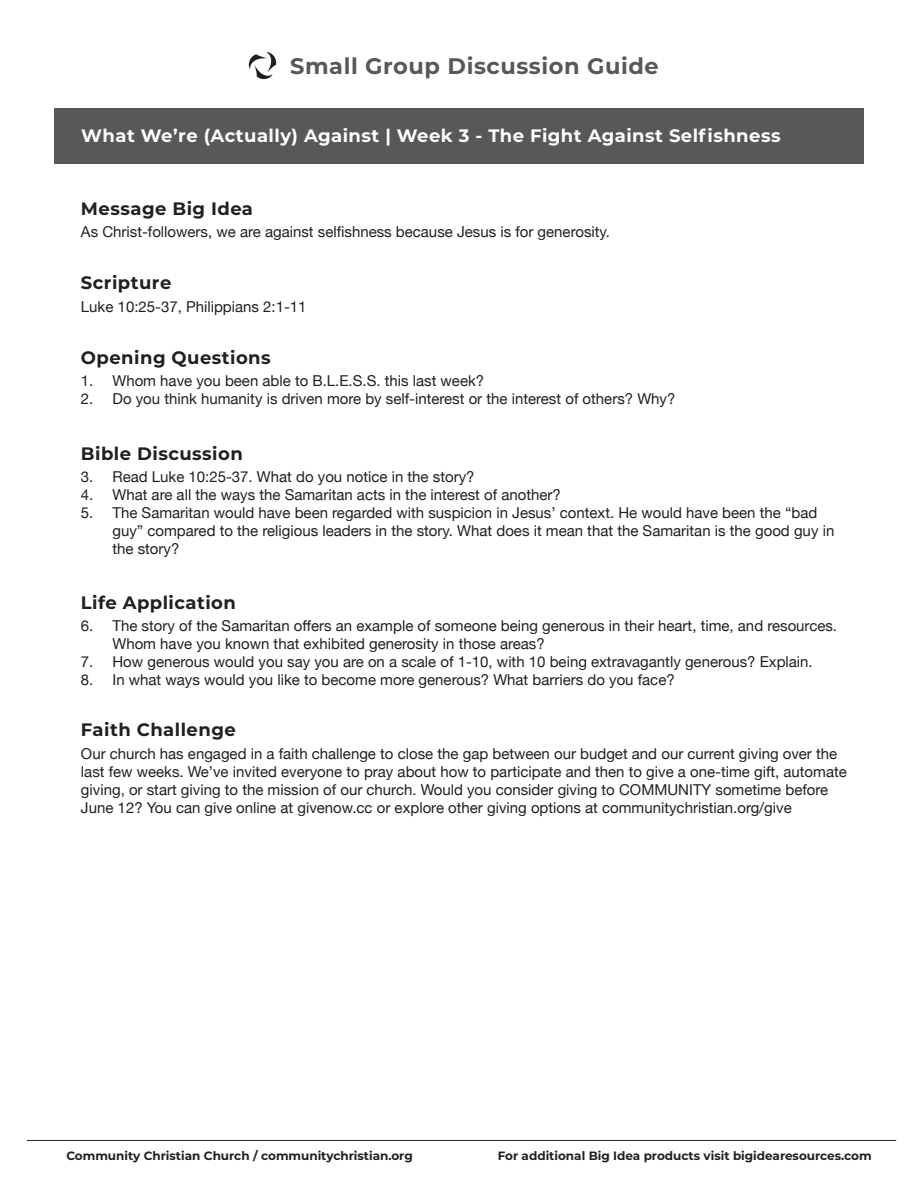
<style>
.page{position:relative;width:918px;height:1188px;background:#fff}
.page>*{position:absolute;margin:0;border:0;box-sizing:border-box;transform-origin:0 0}
.t1{font:700 22.5px "Montserrat";letter-spacing:.025em;color:#57585a}
.Title_medium{font:700 18px "Montserrat";letter-spacing:.025em;color:#231f20}
.Title_medium-2{font:700 18px "Montserrat";letter-spacing:.025em;color:#fff}
.Questions{font:15px/18px "Helvetica Neue";color:#231f20}
.t2{font:700 12px "Montserrat";color:#231f20}
</style>
<div class="page">
<hr style="left:27px;top:1140px;width:869px;height:1px;background:#231f20">
<div style="left:54px;top:108px;width:810px;height:55px;background:#57585a"></div>
<svg style="left:248px;top:52px;width:29px;height:28px"></svg>
<h1 class="t1" style="left:290px;top:50px;width:370px">Small Group Discussion Guide</h1>
<p class="Title_medium-2" style="left:81px;top:123px;width:701px">What We’re (Actually) Against | Week 3 - The Fight Against Selfishness</p>
<p class="Title_medium" style="left:81px;top:195px;width:174px">Message Big Idea</p>
<p class="Questions" style="left:81px;top:223px;width:531px">As Christ-followers, we are against selfishness because Jesus is for generosity.</p>
<p class="Title_medium" style="left:81px;top:270px;width:92px">Scripture</p>
<p class="Questions" style="left:81px;top:298px;width:227px">Luke 10:25-37, Philippians 2:1-11</p>
<p class="Title_medium" style="left:81px;top:345px;width:191px">Opening Questions</p>
<p class="Questions" style="left:81px;top:373px;width:405px">1. Whom have you been able to B.L.E.S.S. this last week?</p>
<p class="Questions" style="left:81px;top:391px;width:596px">2. Do you think humanity is driven more by self-interest or the interest of others? Why?</p>
<p class="Title_medium" style="left:81px;top:440px;width:163px">Bible Discussion</p>
<p class="Questions" style="left:81px;top:468px;width:395px">3. Read Luke 10:25-37. What do you notice in the story?</p>
<p class="Questions" style="left:81px;top:486px;width:481px">4. What are all the ways the Samaritan acts in the interest of another?</p>
<p class="Questions" style="left:112px;top:504px;width:723px;text-indent:-32px">5. The Samaritan would have been regarded with suspicion in Jesus’ context. He would have been the “bad guy” compared to the religious leaders in the story. What does it mean that the Samaritan is the good guy in the story?</p>
<p class="Title_medium" style="left:81px;top:590px;width:157px">Life Application</p>
<p class="Questions" style="left:112px;top:618px;width:726px;text-indent:-32px">6. The story of the Samaritan offers an example of someone being generous in their heart, time, and resources.<br>Whom have you known that exhibited generosity in those areas?</p>
<p class="Questions" style="left:81px;top:654px;width:733px">7. How generous would you say you are on a scale of 1-10, with 10 being extravagantly generous? Explain.</p>
<p class="Questions" style="left:81px;top:672px;width:595px">8. In what ways would you like to become more generous? What barriers do you face?</p>
<p class="Title_medium" style="left:81px;top:717px;width:156px">Faith Challenge</p>
<p class="Questions" style="left:81px;top:745px;width:767px">Our church has engaged in a faith challenge to close the gap between our budget and our current giving over the last few weeks. We’ve invited everyone to pray about how to participate and then to give a one-time gift, automate giving, or start giving to the mission of our church. Would you consider giving to COMMUNITY sometime before June 12? You can give online at givenow.cc or explore other giving options at communitychristian.org/give</p>
<p class="t2" style="left:66px;top:1147px;width:348px">Community Christian Church / communitychristian.org</p>
<p class="t2" style="left:498px;top:1147px;width:375px">For additional Big Idea products visit bigidearesources.com</p>
</div>
